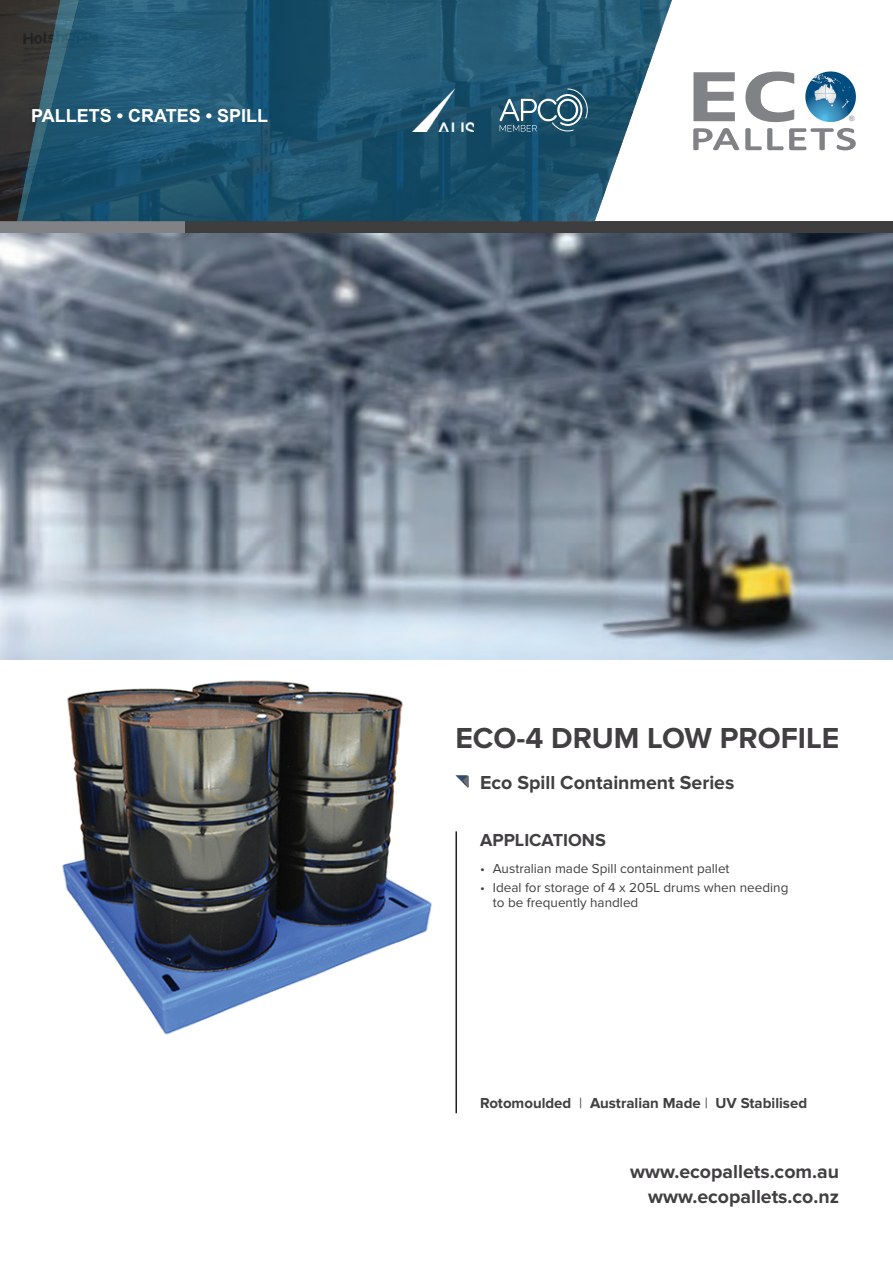
<style>
.page{position:relative;width:893px;height:1263px;background:#fff}
.page>*{position:absolute;margin:0;border:0;box-sizing:border-box;transform-origin:0 0}
.t1{font:700 30px "Proxima Nova";color:#413f41}
.t2{font:700 19.5px/24.6px "Proxima Nova";color:#413f41;text-align:right}
.t3{font:700 18px "Arial";color:#fff}
.t4{font:700 18px "Proxima Nova";color:#413f41}
.t5{font:700 15px "Proxima Nova";color:#413f41}
.t6{font:13.5px/15px "Proxima Nova";color:#413f41}
.t7{font:7.35px "Arial";color:#818285}
.s1{font-weight:400}
</style>
<div class="page">
<div style="left:0;top:221px;width:893px;height:13px;background:#3e3e3f"></div>
<div style="left:0;top:221px;width:184px;height:13px;background:#808285"></div>
<svg style="left:693px;top:71px;width:163px;height:80px"></svg>
<svg style="left:79px;top:0;width:593px;height:221px;background:#2e617b"></svg>
<svg style="left:0;top:0;width:79px;height:221px;background:#2b4550"></svg>
<svg style="left:500px;top:89px;width:88px;height:42px;background:#477288"></svg>
<img style="left:330px;top:88px;width:144px;height:44px">
<img style="left:0;top:234px;width:893px;height:425px">
<img style="left:62px;top:680px;width:370px;height:355px">
<svg style="left:455px;top:775px;width:13px;height:13px"></svg>
<hr style="left:455px;top:831px;width:2px;height:282px;background:#231f20">
<h3 class="t3" style="left:31px;top:103px;width:238px">PALLETS • CRATES • SPILL</h3>
<p class="t7" style="left:849px;top:113px;width:7px">®</p>
<h1 class="t1" style="left:455px;top:720px;width:385px">ECO-4 DRUM LOW PROFILE</h1>
<h2 class="t2" style="left:480px;top:770px;width:256px">Eco Spill Containment Series</h2>
<h3 class="t4" style="left:480px;top:829px;width:127px">APPLICATIONS</h3>
<p class="t6" style="left:480px;top:862px;width:251px">• Australian made Spill containment pallet</p>
<p class="t6" style="left:493px;top:881px;width:297px;text-indent:-13px">• Ideal for storage of 4 x 205L drums when needing to be frequently handled</p>
<p class="t5" style="left:480px;top:1094px;width:329px">Rotomoulded <span class="s1">|</span> Australian Made <span class="s1">|</span> UV Stabilised</p>
<h2 class="t2" style="left:630px;top:1160px;width:210px">www.ecopallets.com.au www.ecopallets.co.nz</h2>
</div>
